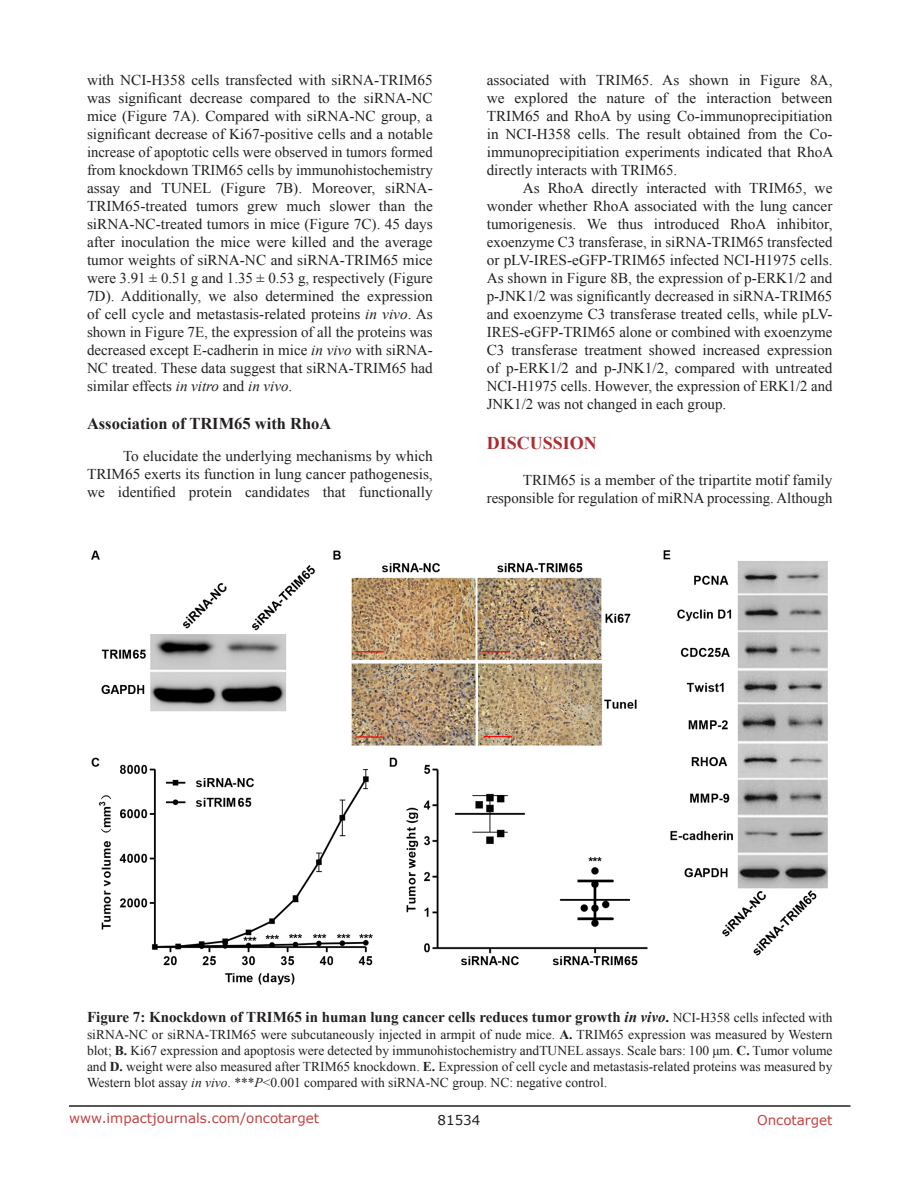
<style>
.page{position:relative;width:918px;height:1188px;background:#fff}
.page>*{position:absolute;margin:0;border:0;box-sizing:border-box;transform-origin:0 0}
.Heading{font:700 18px "Times New Roman";color:#ac2b31}
.SubHeading{font:700 16.5px "Times New Roman";color:#231f20}
.BodyText{font:15px/18px "Times New Roman";color:#231f20;text-align:justify}
.figuretext{font:700 15px "Times New Roman";color:#231f20}
.figuretext-2{font:13.5px/16.2px "Times New Roman";color:#231f20;text-align:justify}
.t1{font:13.5px "Verdana";color:#c24141}
.t2{font:13.5px "Verdana";color:#231f20}
.s1{font-style:italic}
.s2{font-weight:400;font-size:13.5px}
.s3{font-weight:700}
</style>
<div class="page">
<hr style="left:69px;top:1105px;width:781px;height:2px;background:#231f20">
<img style="left:92px;top:550px;width:736px;height:435px">
<p class="BodyText" style="left:87px;top:71px;width:347px">with NCI-H358 cells transfected with siRNA-TRIM65 was significant decrease compared to the siRNA-NC mice (Figure 7A). Compared with siRNA-NC group, a significant decrease of Ki67-positive cells and a notable increase of apoptotic cells were observed in tumors formed from knockdown TRIM65 cells by immunohistochemistry assay and TUNEL (Figure 7B). Moreover, siRNA-TRIM65-treated tumors grew much slower than the siRNA-NC-treated tumors in mice (Figure 7C). 45 days after inoculation the mice were killed and the average tumor weights of siRNA-NC and siRNA-TRIM65 mice were 3.91 ± 0.51 g and 1.35 ± 0.53 g, respectively (Figure 7D). Additionally, we also determined the expression of cell cycle and metastasis-related proteins <span class="s1">in vivo</span>. As shown in Figure 7E, the expression of all the proteins was decreased except E-cadherin in mice <span class="s1">in vivo</span> with siRNA-NC treated. These data suggest that siRNA-TRIM65 had similar effects <span class="s1">in vitro</span> and <span class="s1">in vivo</span>.</p>
<p class="SubHeading" style="left:87px;top:412px;width:246px">Association of TRIM65 with RhoA</p>
<p class="BodyText" style="left:87px;top:446px;width:347px;text-indent:36px">To elucidate the underlying mechanisms by which TRIM65 exerts its function in lung cancer pathogenesis, we identified protein candidates that functionally</p>
<p class="BodyText" style="left:487px;top:71px;width:348px">associated with TRIM65. As shown in Figure 8A, we explored the nature of the interaction between TRIM65 and RhoA by using Co-immunoprecipitiation in NCI-H358 cells. The result obtained from the Co&shy;immunoprecipitiation experiments indicated that RhoA directly interacts with TRIM65.</p>
<p class="BodyText" style="left:487px;top:179px;width:347px;text-indent:36px">As RhoA directly interacted with TRIM65, we wonder whether RhoA associated with the lung cancer tumorigenesis. We thus introduced RhoA inhibitor, exoenzyme C3 transferase, in siRNA-TRIM65 transfected or pLV-IRES-eGFP-TRIM65 infected NCI-H1975 cells.<br>As shown in Figure 8B, the expression of p-ERK1/2 and p-JNK1/2 was significantly decreased in siRNA-TRIM65 and exoenzyme C3 transferase treated cells, while pLV-IRES-eGFP-TRIM65 alone or combined with exoenzyme C3 transferase treatment showed increased expression of p-ERK1/2 and p-JNK1/2, compared with untreated NCI-H1975 cells. However, the expression of ERK1/2 and JNK1/2 was not changed in each group.</p>
<p class="Heading" style="left:487px;top:431px;width:112px">DISCUSSION</p>
<p class="BodyText" style="left:487px;top:471px;width:347px;text-align:right">TRIM65 is a member of the tripartite motif family responsible for regulation of miRNA processing. Although</p>
<p class="figuretext" style="left:87px;top:1007px;width:747px">Figure 7: Knockdown of TRIM65 in human lung cancer cells reduces tumor growth <span class="s1">in vivo</span>. <span class="s2">NCI-H358 cells infected with</span></p>
<p class="figuretext-2" style="left:87px;top:1026px;width:747px">siRNA-NC or siRNA-TRIM65 were subcutaneously injected in armpit of nude mice. <span class="s3">A.</span> TRIM65 expression was measured by Western blot; <span class="s3">B.</span> Ki67 expression and apoptosis were detected by immunohistochemistry andTUNEL assays. Scale bars: 100 μm. <span class="s3">C.</span> Tumor volume and <span class="s3">D.</span> weight were also measured after TRIM65 knockdown. <span class="s3">E.</span> Expression of cell cycle and metastasis-related proteins was measured by Western blot assay <span class="s1">in vivo</span>. ***<span class="s1">P</span>&lt;0.001 compared with siRNA-NC group. NC: negative control.</p>
<p class="t1" style="left:69px;top:1109px;width:252px">www.impactjournals.com/oncotarget</p>
<p class="t2" style="left:438px;top:1111px;width:44px">81534</p>
<p class="t1" style="left:757px;top:1111px;width:77px">Oncotarget</p>
</div>
